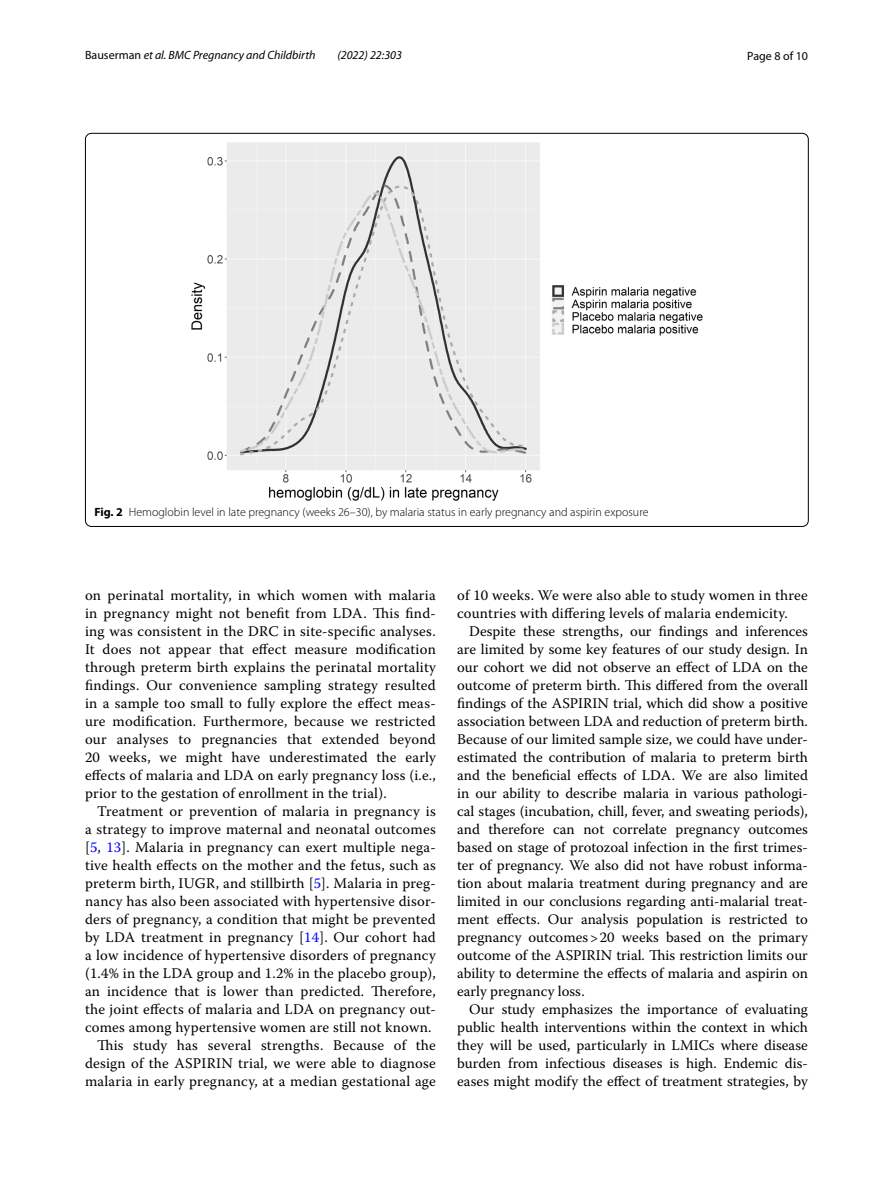
<style>
.page{position:relative;width:893px;height:1187px;background:#fff}
.page>*{position:absolute;margin:0;border:0;box-sizing:border-box;transform-origin:0 0}
.t1{font:14.7px/18px "Warnock Pro";letter-spacing:.015em;color:#000;text-align:justify}
.t2{font:300 12px "Myriad Pro";color:#000}
.t3{font:italic 12px "Myriad Pro";color:#000}
.t4{font:12px "Myriad Pro";color:#000}
.s1{font-style:normal}
.s2{font-weight:700}
.s3{color:#00f}
</style>
<div class="page">
<img style="left:192px;top:142px;width:510px;height:359px">
<p class="t3" style="left:85px;top:48px;width:232px"><span class="s1">Bauserman</span> et al. BMC Pregnancy and Childbirth</p>
<p class="t3" style="left:337px;top:48px;width:66px">(2022) 22:303</p>
<p class="t4" style="left:747px;top:48px;width:62px">Page 8 of 10</p>
<p class="t2" style="left:94px;top:505px;width:556px"><span class="s2">Fig. 2</span> Hemoglobin level in late pregnancy (weeks 26–30), by malaria status in early pregnancy and aspirin exposure</p>
<p class="t1" style="left:85px;top:586px;width:352px">on perinatal mortality, in which women with malaria in pregnancy might not benefit from LDA. This find&shy;ing was consistent in the DRC in site-specific analyses.<br>It does not appear that effect measure modification through preterm birth explains the perinatal mortality findings. Our convenience sampling strategy resulted in a sample too small to fully explore the effect meas&shy;ure modification. Furthermore, because we restricted our analyses to pregnancies that extended beyond 20 weeks, we might have underestimated the early effects of malaria and LDA on early pregnancy loss (i.e., prior to the gestation of enrollment in the trial).</p>
<p class="t1" style="left:85px;top:802px;width:352px;text-align:right">Treatment or prevention of malaria in pregnancy is<br>a strategy to improve maternal and neonatal outcomes [<span class="s3">5</span>, <span class="s3">13</span>]. Malaria in pregnancy can exert multiple nega&shy;tive health effects on the mother and the fetus, such as preterm birth, IUGR, and stillbirth [<span class="s3">5</span>]. Malaria in preg&shy;nancy has also been associated with hypertensive disor&shy;ders of pregnancy, a condition that might be prevented by LDA treatment in pregnancy [<span class="s3">14</span>]. Our cohort had a low incidence of hypertensive disorders of pregnancy (1.4% in the LDA group and 1.2% in the placebo group), an incidence that is lower than predicted. Therefore, the joint effects of malaria and LDA on pregnancy out&shy;comes among hypertensive women are still not known.<br>This study has several strengths. Because of the design of the ASPIRIN trial, we were able to diagnose malaria in early pregnancy, at a median gestational age</p>
<p class="t1" style="left:457px;top:586px;width:352px">of 10 weeks. We were also able to study women in three countries with differing levels of malaria endemicity.</p>
<p class="t1" style="left:457px;top:622px;width:352px;text-indent:12px">Despite these strengths, our findings and inferences are limited by some key features of our study design. In our cohort we did not observe an effect of LDA on the outcome of preterm birth. This differed from the overall findings of the ASPIRIN trial, which did show a positive association between LDA and reduction of preterm birth.<br>Because of our limited sample size, we could have under&shy;estimated the contribution of malaria to preterm birth and the beneficial effects of LDA. We are also limited in our ability to describe malaria in various pathologi&shy;cal stages (incubation, chill, fever, and sweating periods), and therefore can not correlate pregnancy outcomes based on stage of protozoal infection in the first trimes&shy;ter of pregnancy. We also did not have robust informa&shy;tion about malaria treatment during pregnancy and are limited in our conclusions regarding anti-malarial treat&shy;ment effects. Our analysis population is restricted to pregnancy outcomes&gt;20 weeks based on the primary outcome of the ASPIRIN trial. This restriction limits our ability to determine the effects of malaria and aspirin on early pregnancy loss.</p>
<p class="t1" style="left:457px;top:1000px;width:352px;text-indent:12px">Our study emphasizes the importance of evaluating public health interventions within the context in which they will be used, particularly in LMICs where disease burden from infectious diseases is high. Endemic dis&shy;eases might modify the effect of treatment strategies, by</p>
</div>
